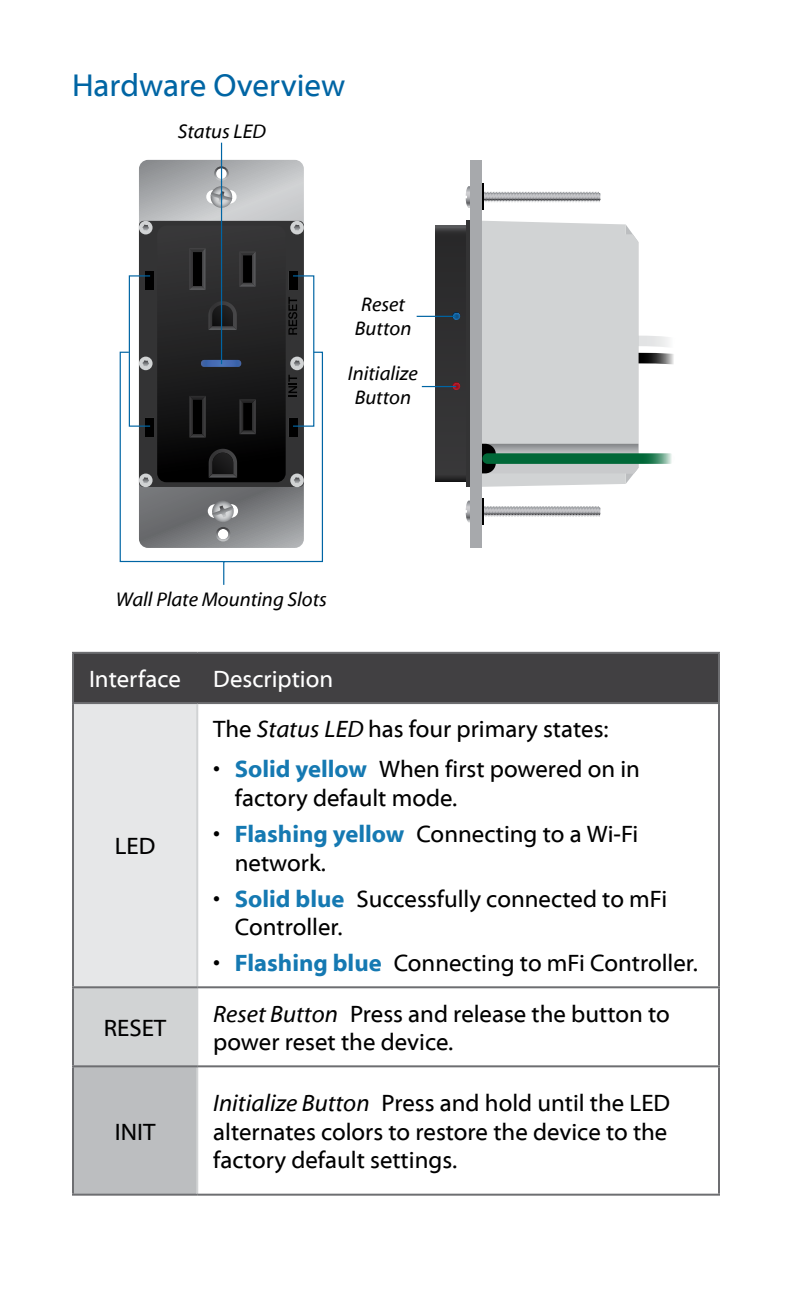
<style>
.page{position:relative;width:792px;height:1296px;background:#fff}
.page>*{position:absolute;margin:0;border:0;box-sizing:border-box;transform-origin:0 0}
.t1{font:32px "Myriad Web Pro";color:#0065a4}
.t2{font:24px/28.8px "Myriad Web Pro";color:#000}
.t3{font:24px "Myriad Web Pro";color:#fff}
.t4{font:italic 20px/24px "Myriad Web Pro";color:#000;text-align:center}
.s1{font-style:italic}
.s2{font-weight:700;color:#1579b2}
</style>
<div class="page">
<svg style="left:139px;top:160px;width:165px;height:61px;background:#b8babc"></svg>
<svg style="left:290px;top:221px;width:14px;height:13px"></svg>
<svg style="left:139px;top:221px;width:14px;height:13px"></svg>
<svg style="left:482px;top:221px;width:129px;height:266px"></svg>
<svg style="left:482px;top:224px;width:192px;height:260px"></svg>
<div style="left:471px;top:444px;width:25px;height:29px;background:#000;border-radius:11px"></div>
<div style="left:435px;top:225px;width:31px;height:257px;background:#303031"></div>
<div style="left:466px;top:221px;width:5px;height:266px;background:#333334"></div>
<div style="left:471px;top:160px;width:11px;height:388px;background:#a7a9ac"></div>
<svg style="left:482px;top:453px;width:193px;height:11px;background:#167448"></svg>
<svg style="left:452px;top:312px;width:8px;height:8px"></svg>
<svg style="left:452px;top:382px;width:8px;height:8px"></svg>
<svg style="left:466px;top:184px;width:134px;height:26px"></svg>
<svg style="left:466px;top:498px;width:134px;height:27px"></svg>
<svg style="left:209px;top:166px;width:24px;height:43px"></svg>
<hr style="left:417px;top:316px;width:39px;height:1px;background:#0065a4">
<hr style="left:422px;top:386px;width:34px;height:1px;background:#0065a4">
<hr style="left:221px;top:143px;width:1px;height:221px;background:#0065a4">
<svg style="left:119px;top:225px;width:204px;height:360px"></svg>
<div style="left:74px;top:654px;width:644px;height:48px;background:#414042"></div>
<div style="left:73px;top:703px;width:124px;height:284px;background:#e6e7e8"></div>
<div style="left:73px;top:987px;width:124px;height:79px;background:#d1d3d4"></div>
<div style="left:73px;top:1066px;width:124px;height:129px;background:#bcbec0"></div>
<hr style="left:72px;top:704px;width:2px;height:282px;background:#6d6e71">
<hr style="left:718px;top:704px;width:2px;height:282px;background:#6d6e71">
<hr style="left:72px;top:1067px;width:2px;height:127px;background:#6d6e71">
<hr style="left:718px;top:1067px;width:2px;height:127px;background:#6d6e71">
<hr style="left:72px;top:1194px;width:125px;height:2px;background:#6d6e71">
<hr style="left:72px;top:652px;width:125px;height:2px;background:#6d6e71">
<hr style="left:72px;top:654px;width:2px;height:48px;background:#6d6e71">
<hr style="left:197px;top:652px;width:523px;height:2px;background:#6d6e71">
<hr style="left:718px;top:654px;width:2px;height:48px;background:#6d6e71">
<hr style="left:72px;top:702px;width:125px;height:2px;background:#6d6e71">
<hr style="left:197px;top:702px;width:523px;height:2px;background:#6d6e71">
<hr style="left:196px;top:704px;width:2px;height:282px;background:#d1d3d4">
<hr style="left:196px;top:988px;width:2px;height:77px;background:#d1d3d4">
<hr style="left:196px;top:1067px;width:2px;height:127px;background:#d1d3d4">
<hr style="left:72px;top:986px;width:125px;height:2px;background:#6d6e71">
<hr style="left:72px;top:988px;width:2px;height:77px;background:#6d6e71">
<hr style="left:197px;top:986px;width:523px;height:2px;background:#6d6e71">
<hr style="left:718px;top:988px;width:2px;height:77px;background:#6d6e71">
<hr style="left:72px;top:1065px;width:125px;height:2px;background:#6d6e71">
<hr style="left:197px;top:1065px;width:523px;height:2px;background:#6d6e71">
<hr style="left:197px;top:1194px;width:523px;height:2px;background:#6d6e71">
<h1 class="t1" style="left:72px;top:68px;width:275px">Hardware Overview</h1>
<p class="t4" style="left:178px;top:119px;width:90px">Status LED</p>
<p class="t4" style="left:355px;top:292px;width:58px">Reset<br>Button</p>
<p class="t4" style="left:348px;top:362px;width:72px">Initialize<br>Button</p>
<p class="t4" style="left:116px;top:588px;width:213px">Wall Plate Mounting Slots</p>
<p class="t3" style="left:89px;top:666px;width:93px">Interface</p>
<p class="t3" style="left:213px;top:666px;width:121px">Description</p>
<p class="t2" style="left:115px;top:832px;width:42px">LED</p>
<p class="t2" style="left:104px;top:1014px;width:64px">RESET</p>
<p class="t2" style="left:115px;top:1118px;width:42px">INIT</p>
<p class="t2" style="left:213px;top:715px;width:397px">The <span class="s1">Status LED</span> has four primary states:</p>
<p class="t2" style="left:235px;top:755px;width:407px;text-indent:-22px">• <span class="s2">Solid yellow</span> When first powered on in factory default mode.</p>
<p class="t2" style="left:235px;top:820px;width:405px;text-indent:-22px">• <span class="s2">Flashing yellow</span> Connecting to a Wi-Fi network.</p>
<p class="t2" style="left:235px;top:885px;width:434px;text-indent:-22px">• <span class="s2">Solid blue</span> Successfully connected to mFi<br>Controller.</p>
<p class="t2" style="left:213px;top:949px;width:486px">• <span class="s2">Flashing blue</span> Connecting to mFi Controller.</p>
<p class="t2" style="left:213px;top:1000px;width:458px"><span class="s1">Reset Button</span> Press and release the button to power reset the device.</p>
<p class="t2" style="left:213px;top:1089px;width:459px;text-align:justify"><span class="s1">Initialize Button</span> Press and hold until the LED alternates colors to restore the device to the factory default settings.</p>
</div>
